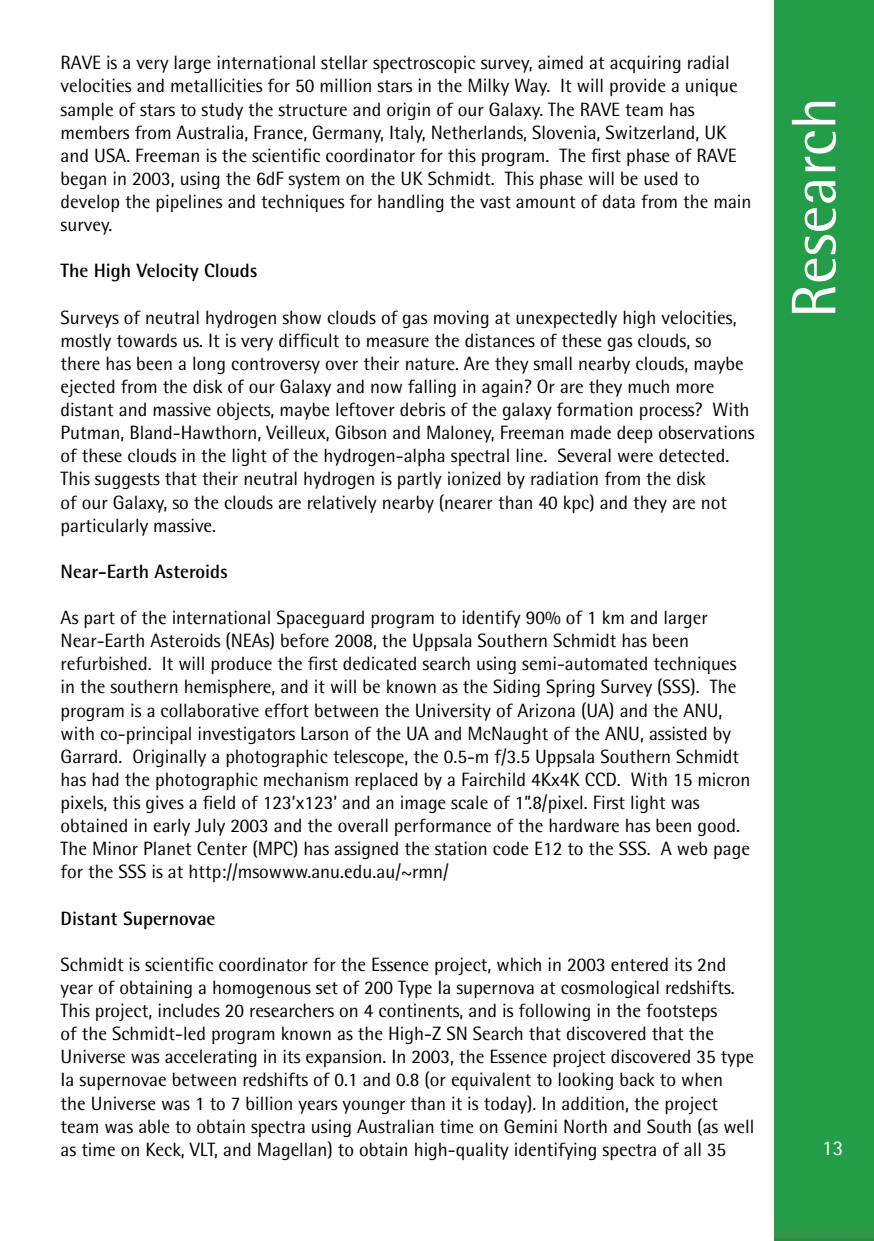
<style>
.page{position:relative;width:874px;height:1241px;background:#fff}
.page>*{position:absolute;margin:0;border:0;box-sizing:border-box;transform-origin:0 0}
.t1{font:63px "Rotis Semi Sans";color:#fff}
.t2{font:21px "Rotis Semi Sans";color:#fff}
.t3{font:19.25px/23.1px "Rotis Semi Sans";color:#000}
.t4{font:700 19.25px "Rotis Semi Sans";color:#000}
</style>
<div class="page">
<div style="left:774px;top:0;width:99px;height:1240px;background:#239d48"></div>
<p class="t3" style="left:61px;top:51px;width:692px">RAVE is a very large international stellar spectroscopic survey, aimed at acquiring radial velocities and metallicities for 50 million stars in the Milky Way. It will provide a unique sample of stars to study the structure and origin of our Galaxy. The RAVE team has members from Australia, France, Germany, Italy, Netherlands, Slovenia, Switzerland, UK and USA. Freeman is the scientific coordinator for this program. The first phase of RAVE began in 2003, using the 6dF system on the UK Schmidt. This phase will be used to develop the pipelines and techniques for handling the vast amount of data from the main survey.</p>
<p class="t4" style="left:61px;top:259px;width:198px">The High Velocity Clouds</p>
<p class="t3" style="left:61px;top:305px;width:695px">Surveys of neutral hydrogen show clouds of gas moving at unexpectedly high velocities, mostly towards us. It is very difficult to measure the distances of these gas clouds, so there has been a long controversy over their nature. Are they small nearby clouds, maybe ejected from the disk of our Galaxy and now falling in again? Or are they much more distant and massive objects, maybe leftover debris of the galaxy formation process? With Putman, Bland-Hawthorn, Veilleux, Gibson and Maloney, Freeman made deep observations of these clouds in the light of the hydrogen-alpha spectral line. Several were detected.<br>This suggests that their neutral hydrogen is partly ionized by radiation from the disk<br>of our Galaxy, so the clouds are relatively nearby (nearer than 40 kpc) and they are not particularly massive.</p>
<p class="t4" style="left:61px;top:559px;width:169px">Near-Earth Asteroids</p>
<p class="t3" style="left:61px;top:606px;width:691px">As part of the international Spaceguard program to identify 90% of 1 km and larger Near-Earth Asteroids (NEAs) before 2008, the Uppsala Southern Schmidt has been refurbished. It will produce the first dedicated search using semi-automated techniques in the southern hemisphere, and it will be known as the Siding Spring Survey (SSS). The program is a collaborative effort between the University of Arizona (UA) and the ANU, with co-principal investigators Larson of the UA and McNaught of the ANU, assisted by Garrard. Originally a photographic telescope, the 0.5-m f/3.5 Uppsala Southern Schmidt has had the photographic mechanism replaced by a Fairchild 4Kx4K CCD. With 15 micron pixels, this gives a field of 123’x123’ and an image scale of 1”.8/pixel. First light was obtained in early July 2003 and the overall performance of the hardware has been good.<br>The Minor Planet Center (MPC) has assigned the station code E12 to the SSS. A web page for the SSS is at http://msowww.anu.edu.au/~rmn/</p>
<p class="t4" style="left:61px;top:906px;width:156px">Distant Supernovae</p>
<p class="t3" style="left:61px;top:952px;width:695px">Schmidt is scientific coordinator for the Essence project, which in 2003 entered its 2nd year of obtaining a homogenous set of 200 Type Ia supernova at cosmological redshifts.<br>This project, includes 20 researchers on 4 continents, and is following in the footsteps<br>of the Schmidt-led program known as the High-Z SN Search that discovered that the Universe was accelerating in its expansion. In 2003, the Essence project discovered 35 type Ia supernovae between redshifts of 0.1 and 0.8 (or equivalent to looking back to when<br>the Universe was 1 to 7 billion years younger than it is today). In addition, the project team was able to obtain spectra using Australian time on Gemini North and South (as well as time on Keck, VLT, and Magellan) to obtain high-quality identifying spectra of all 35</p>
<h1 class="t1" style="left:776px;top:318px;width:223px;rotate:-90deg">Research</h1>
<p class="t2" style="left:821px;top:1135px;width:23px">13</p>
</div>
